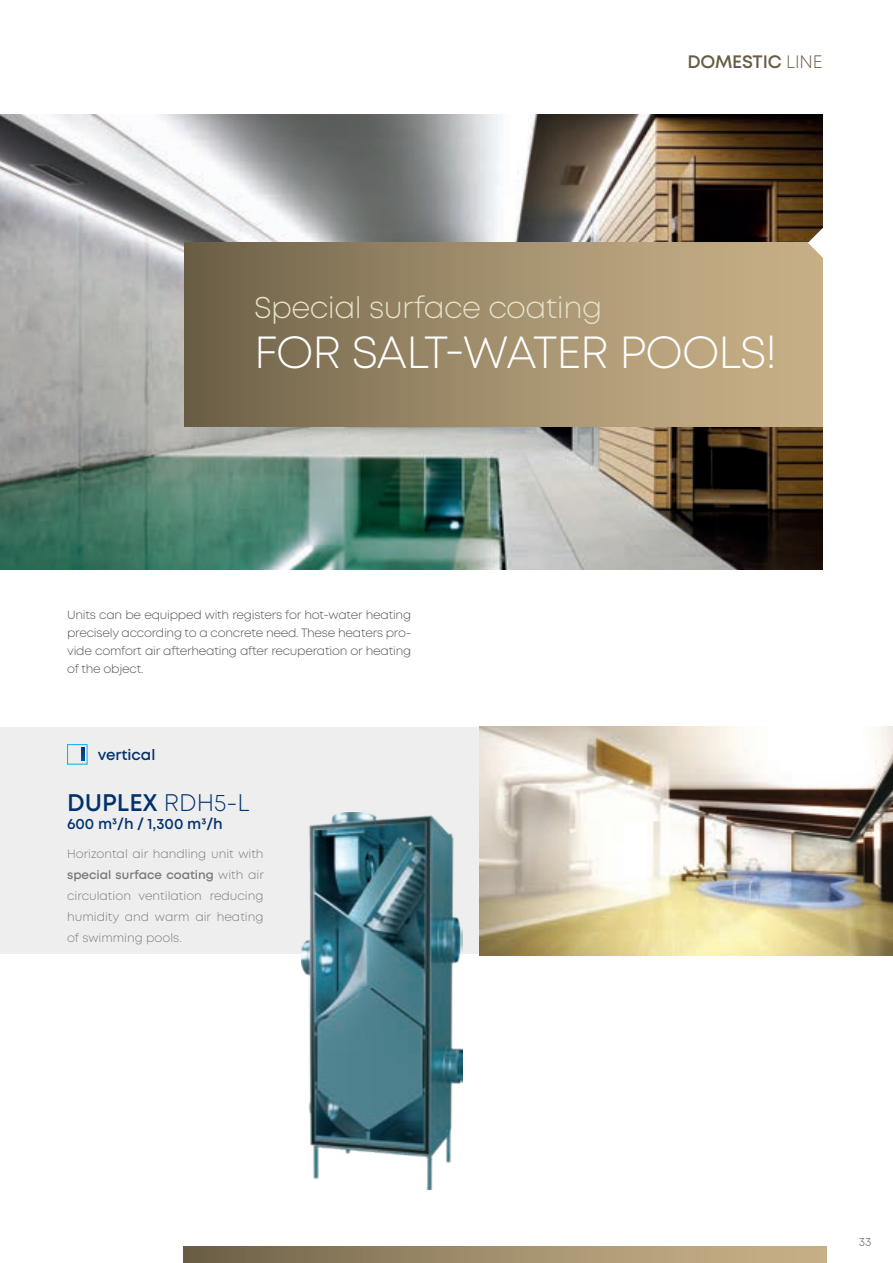
<style>
.page{position:relative;width:893px;height:1263px;background:#fff}
.page>*{position:absolute;margin:0;border:0;box-sizing:border-box;transform-origin:0 0}
.t1{font:300 45px "Mont";letter-spacing:-.02em;color:#fff}
.t2{font:300 30px "Mont";letter-spacing:-.02em;color:#e5e3cb}
.t3{font:600 24px "Mont";color:#00326d}
.t4{font:600 18px "Mont";letter-spacing:-.01em;color:#685c44}
.t5{font:600 15px "Mont";color:#00326d}
.t6{font:300 12px/18px "Mont";letter-spacing:-.02em;color:#4b4c4d;text-align:justify}
.t7{font:300 12px/21px "Mont";color:#76787b;text-align:justify}
.t8{font:12px "Mont";color:#76787b}
.s1{font-weight:300}
.s2{font-weight:600}
</style>
<div class="page">
<img style="left:0;top:115px;width:823px;height:455px">
<div style="left:184px;top:243px;width:639px;height:183px;background:linear-gradient(to right,#70634a,#d0b78d)"></div>
<svg style="left:808px;top:228px;width:15px;height:30px"></svg>
<div style="left:183px;top:1247px;width:644px;height:16px;background:linear-gradient(to right,#70634a,#d0b78d)"></div>
<div style="left:0;top:727px;width:479px;height:226px;background:#eeeeef"></div>
<div style="left:67px;top:744px;width:21px;height:21px;border:1px solid #00aeef"></div>
<svg style="left:81px;top:748px;width:4px;height:13px"></svg>
<img style="left:301px;top:813px;width:161px;height:376px">
<img style="left:479px;top:727px;width:414px;height:229px">
<p class="t4" style="left:687px;top:50px;width:137px">DOMESTIC <span class="s1">LINE</span></p>
<p class="t2" style="left:254px;top:289px;width:350px">Special surface coating</p>
<p class="t1" style="left:254px;top:324px;width:524px">FOR SALT-WATER POOLS!</p>
<p class="t6" style="left:67px;top:606px;width:346px">Units can be equipped with registers for hot-water heating precisely according to a concrete need. These heaters pro&shy;vide comfort air afterheating after recuperation or heating of the object.</p>
<p class="t5" style="left:98px;top:745px;width:59px">vertical</p>
<p class="t3" style="left:67px;top:787px;width:184px">DUPLEX <span class="s1">RDH5-L</span></p>
<p class="t5" style="left:67px;top:814px;width:157px">600 m3/h / 1,300 m3/h</p>
<p class="t7" style="left:67px;top:844px;width:198px">Horizontal air handling unit with <span class="s2">special surface coating</span> with air circulation ventilation reducing humidity and warm air heating of swimming pools.</p>
<p class="t8" style="left:859px;top:1234px;width:14px">33</p>
</div>
